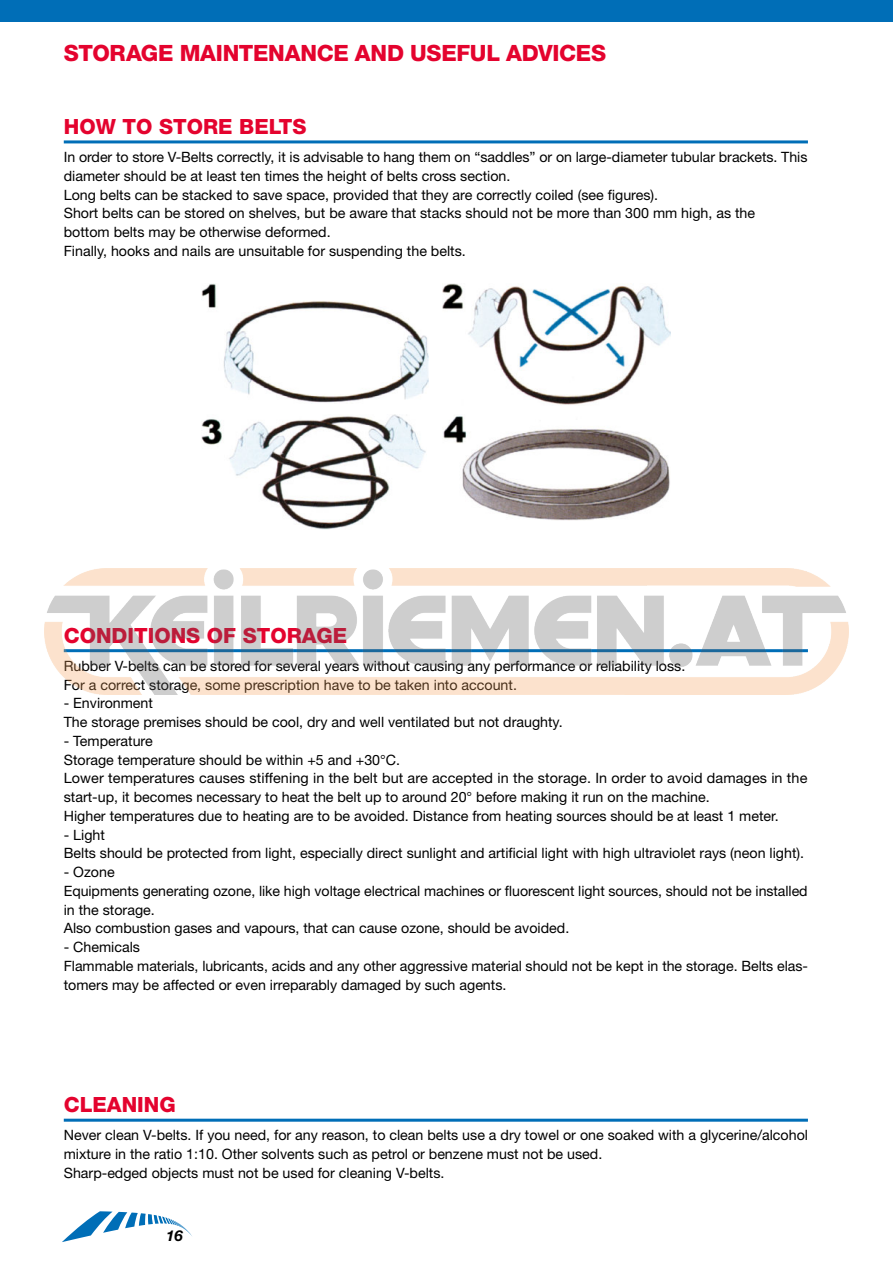
<style>
.page{position:relative;width:893px;height:1263px;background:#fff}
.page>*{position:absolute;margin:0;border:0;box-sizing:border-box;transform-origin:0 0}
.t1{font:800 22.5px "Helvetica Neue LT Std";letter-spacing:-.01em;color:#e4032e}
.t2{font:800 21px "Helvetica Neue LT Std";color:#e4032e}
.t3{font:italic 700 15px "Helvetica Neue LT Std";color:#000}
.t4{font:14.25px/18.8px "Helvetica Neue LT Std";color:#000}
</style>
<div class="page">
<svg style="left:62px;top:1211px;width:130px;height:31px"></svg>
<div style="left:0;top:0;width:893px;height:21px;background:#006eb7"></div>
<hr style="left:64px;top:140px;width:744px;height:3px;background:#006eb7">
<hr style="left:64px;top:1119px;width:744px;height:3px;background:#006eb7">
<img style="left:201px;top:284px;width:228px;height:119px">
<img style="left:443px;top:284px;width:227px;height:121px">
<img style="left:201px;top:415px;width:225px;height:114px">
<img style="left:443px;top:416px;width:227px;height:104px">
<img style="left:45px;top:568px;width:803px;height:127px">
<h1 class="t1" style="left:64px;top:39px;width:544px">STORAGE MAINTENANCE AND USEFUL ADVICES</h1>
<h2 class="t2" style="left:64px;top:114px;width:244px">HOW TO STORE BELTS</h2>
<p class="t4" style="left:64px;top:148px;width:745px">In order to store V-Belts correctly, it is advisable to hang them on “saddles” or on large-diameter tubular brackets. This diameter should be at least ten times the height of belts cross section.<br>Long belts can be stacked to save space, provided that they are correctly coiled (see figures).<br>Short belts can be stored on shelves, but be aware that stacks should not be more than 300 mm high, as the<br>bottom belts may be otherwise deformed.<br>Finally, hooks and nails are unsuitable for suspending the belts.</p>
<h2 class="t2" style="left:64px;top:623px;width:285px">CONDITIONS OF STORAGE</h2>
<p class="t4" style="left:64px;top:656px;width:623px">Rubber V-belts can be stored for several years without causing any performance or reliability loss.<br>For a correct storage, some prescription have to be taken into account.</p>
<p class="t4" style="left:64px;top:694px;width:500px">- Environment<br>The storage premises should be cool, dry and well ventilated but not draughty.</p>
<p class="t4" style="left:64px;top:731px;width:745px">- Temperature<br>Storage temperature should be within +5 and +30°C.<br>Lower temperatures causes stiffening in the belt but are accepted in the storage. In order to avoid damages in the start-up, it becomes necessary to heat the belt up to around 20° before making it run on the machine.<br>Higher temperatures due to heating are to be avoided. Distance from heating sources should be at least 1 meter.</p>
<p class="t4" style="left:64px;top:825px;width:742px">- Light<br>Belts should be protected from light, especially direct sunlight and artificial light with high ultraviolet rays (neon light).</p>
<p class="t4" style="left:64px;top:862px;width:745px">- Ozone<br>Equipments generating ozone, like high voltage electrical machines or fluorescent light sources, should not be installed in the storage.<br>Also combustion gases and vapours, that can cause ozone, should be avoided.</p>
<p class="t4" style="left:64px;top:937px;width:746px">- Chemicals<br>Flammable materials, lubricants, acids and any other aggressive material should not be kept in the storage. Belts elas&shy;tomers may be affected or even irreparably damaged by such agents.</p>
<h2 class="t2" style="left:64px;top:1092px;width:114px">CLEANING</h2>
<p class="t4" style="left:64px;top:1126px;width:746px">Never clean V-belts. If you need, for any reason, to clean belts use a dry towel or one soaked with a glycerine/alcohol mixture in the ratio 1:10. Other solvents such as petrol or benzene must not be used.<br>Sharp-edged objects must not be used for cleaning V-belts.</p>
<p class="t3" style="left:166px;top:1226px;width:18px">16</p>
</div>
